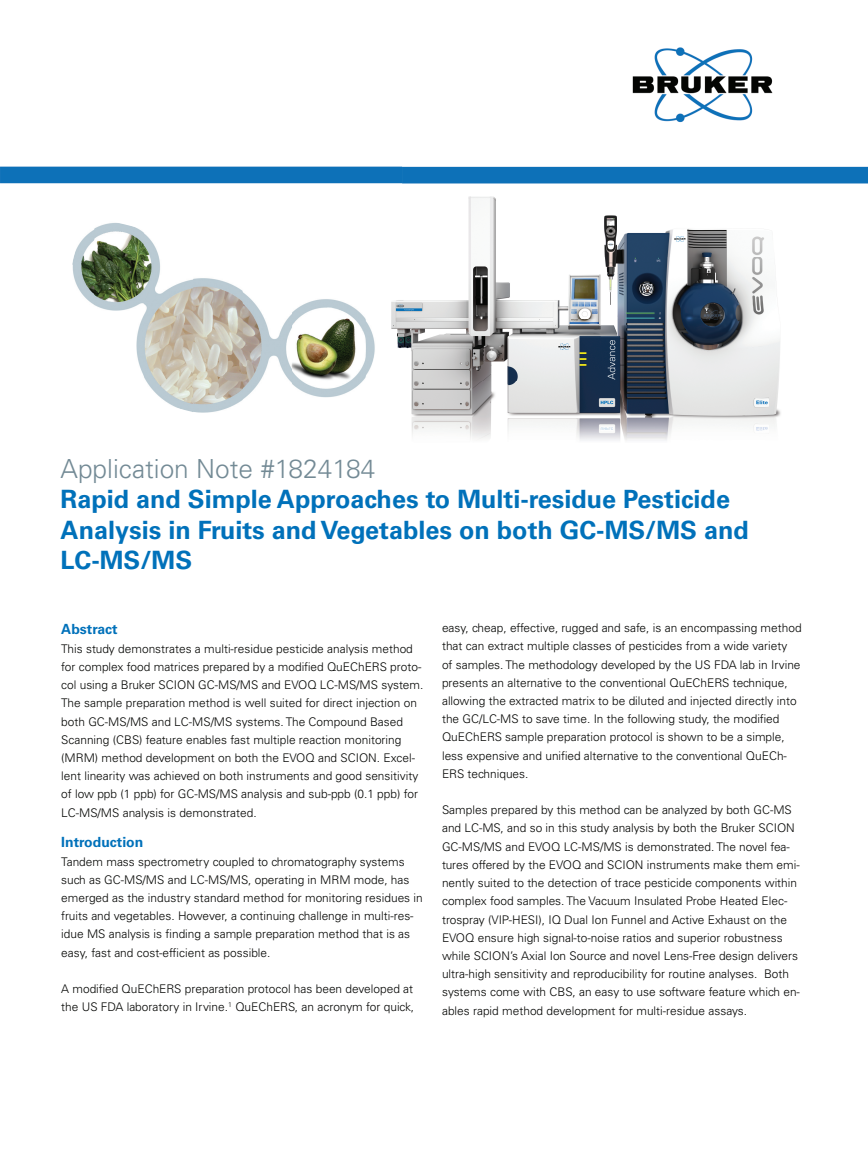
<style>
.page{position:relative;width:868px;height:1154px;background:#fff}
.page>*{position:absolute;margin:0;border:0;box-sizing:border-box;transform-origin:0 0}
.t1{font:300 26.25px "Univers LT Std";color:#738a95}
.t2{font:700 25.2px/30.2px "Univers LT Std";color:#0071ba}
.t3{font:700 14px "Univers LT Std";color:#0071ba}
.t4{font:300 11.9px/18.2px "Univers LT Std";color:#040503}
</style>
<div class="page">
<img style="left:0;top:166px;width:402px;height:18px">
<img style="left:402px;top:47px;width:466px;height:137px">
<img style="left:392px;top:196px;width:389px;height:245px">
<img style="left:292px;top:299px;width:74px;height:99px">
<img style="left:243px;top:292px;width:49px;height:107px">
<img style="left:193px;top:278px;width:50px;height:135px">
<img style="left:144px;top:233px;width:49px;height:179px">
<img style="left:94px;top:223px;width:50px;height:153px">
<img style="left:366px;top:321px;width:9px;height:54px">
<img style="left:72px;top:264px;width:22px;height:41px">
<img style="left:72px;top:230px;width:22px;height:34px">
<h1 class="t1" style="left:61px;top:453px;width:316px">Application Note #1824184</h1>
<h2 class="t2" style="left:61px;top:484px;width:690px">Rapid and Simple Approaches to Multi-residue Pesticide<br>Analysis in Fruits and Vegetables on both GC-MS/MS and<br>LC-MS/MS</h2>
<p class="t3" style="left:61px;top:621px;width:58px">Abstract</p>
<p class="t4" style="left:61px;top:639px;width:364px">This study demonstrates a multi-residue pesticide analysis method for complex food matrices prepared by a modified QuEChERS proto&shy;col using a Bruker SCION GC-MS/MS and EVOQ LC-MS/MS system.<br>The sample preparation method is well suited for direct injection on both GC-MS/MS and LC-MS/MS systems. The Compound Based Scanning (CBS) feature enables fast multiple reaction monitoring (MRM) method development on both the EVOQ and SCION. Excel&shy;lent linearity was achieved on both instruments and good sensitivity of low ppb (1 ppb) for GC-MS/MS analysis and sub-ppb (0.1 ppb) for LC-MS/MS analysis is demonstrated.</p>
<p class="t3" style="left:61px;top:834px;width:84px">Introduction</p>
<p class="t4" style="left:61px;top:852px;width:363px">Tandem mass spectrometry coupled to chromatography systems such as GC-MS/MS and LC-MS/MS, operating in MRM mode, has emerged as the industry standard method for monitoring residues in fruits and vegetables. However, a continuing challenge in multi-res&shy;idue MS analysis is finding a sample preparation method that is as easy, fast and cost-efficient as possible.</p>
<p class="t4" style="left:61px;top:979px;width:355px">A modified QuEChERS preparation protocol has been developed at the US FDA laboratory in Irvine.<sup>1</sup> QuEChERS, an acronym for quick,</p>
<p class="t4" style="left:442px;top:618px;width:361px">easy, cheap, effective, rugged and safe, is an encompassing method that can extract multiple classes of pesticides from a wide variety<br>of samples. The methodology developed by the US FDA lab in Irvine presents an alternative to the conventional QuEChERS technique, allowing the extracted matrix to be diluted and injected directly into the GC/LC-MS to save time. In the following study, the modified QuEChERS sample preparation protocol is shown to be a simple, less expensive and unified alternative to the conventional QuECh-ERS techniques.</p>
<p class="t4" style="left:442px;top:800px;width:359px">Samples prepared by this method can be analyzed by both GC-MS and LC-MS, and so in this study analysis by both the Bruker SCION GC-MS/MS and EVOQ LC-MS/MS is demonstrated. The novel fea&shy;tures offered by the EVOQ and SCION instruments make them emi&shy;nently suited to the detection of trace pesticide components within complex food samples. The Vacuum Insulated Probe Heated Elec&shy;trospray (VIP-HESI), IQ Dual Ion Funnel and Active Exhaust on the EVOQ ensure high signal-to-noise ratios and superior robustness while SCION’s Axial Ion Source and novel Lens-Free design delivers ultra-high sensitivity and reproducibility for routine analyses. Both systems come with CBS, an easy to use software feature which en&shy;ables rapid method development for multi-residue assays.</p>
</div>
